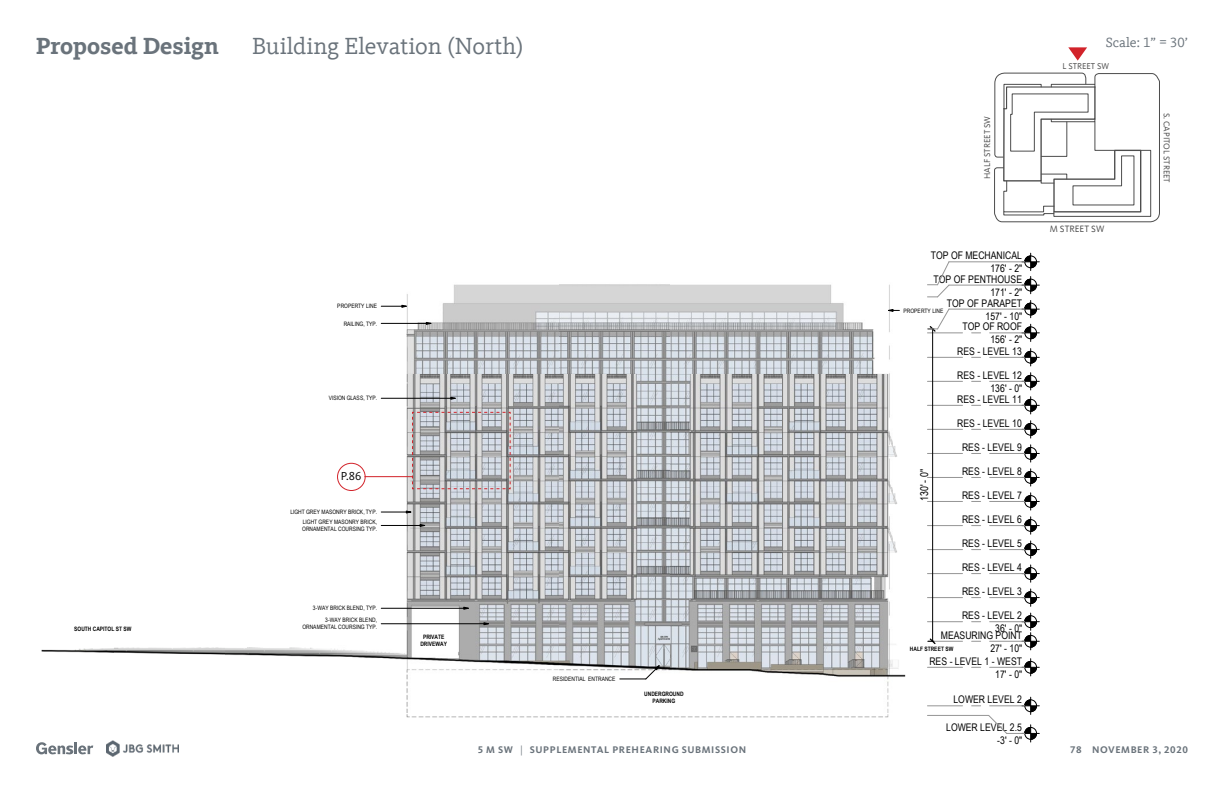
<style>
.page{position:relative;width:1224px;height:792px;background:#fff}
.page>*{position:absolute;margin:0;border:0;box-sizing:border-box;transform-origin:0 0}
.t1{font:24px "Kievit Slab Offc";color:#6a737b}
.t2{font:700 24px "Kievit Slab Offc";color:#6a737b}
.t3{font:14px "Kievit Slab Offc";color:#6a737b}
.t4{font:12px "Kievit OT";color:#000}
.t5{font:10.8px "Arial Narrow";color:#000}
.t6{font:10.5px/13.1px "Arial Narrow";color:#000;text-align:right}
.t7{font:700 10px "Kievit OT";letter-spacing:.06em;color:#6a737b}
.t8{font:9.5px "Kievit TTF";color:#000}
.t9{font:8.7px "Kievit TTF";color:#000}
.t10{font:6px/7px "Arial Narrow";letter-spacing:.005em;color:#000}
.t11{font:700 6px/7px "Arial Narrow";letter-spacing:.005em;color:#000;text-align:center}
.s1{font-weight:400}
</style>
<div class="page">
<img style="left:107px;top:740px;width:72px;height:16px">
<img style="left:41px;top:284px;width:852px;height:434px">
<img style="left:893px;top:252px;width:147px;height:491px">
<svg style="left:1022px;top:324px;width:17px;height:18px"></svg>
<hr style="left:990px;top:333px;width:35px;height:1px;background:#959595">
<hr style="left:927px;top:333px;width:36px;height:1px;background:#959595">
<hr style="left:927px;top:622px;width:36px;height:1px;background:#959595">
<hr style="left:990px;top:622px;width:35px;height:1px;background:#959595">
<svg style="left:1022px;top:589px;width:17px;height:17px"></svg>
<hr style="left:990px;top:597px;width:35px;height:1px;background:#959595">
<hr style="left:927px;top:597px;width:36px;height:1px;background:#959595">
<svg style="left:1022px;top:565px;width:17px;height:17px"></svg>
<hr style="left:990px;top:573px;width:35px;height:1px;background:#959595">
<hr style="left:927px;top:573px;width:36px;height:1px;background:#959595">
<svg style="left:1022px;top:541px;width:17px;height:17px"></svg>
<hr style="left:927px;top:549px;width:36px;height:1px;background:#959595">
<hr style="left:990px;top:549px;width:35px;height:1px;background:#959595">
<svg style="left:1022px;top:517px;width:17px;height:17px"></svg>
<hr style="left:927px;top:525px;width:36px;height:1px;background:#959595">
<hr style="left:990px;top:525px;width:35px;height:1px;background:#959595">
<svg style="left:1022px;top:493px;width:17px;height:17px"></svg>
<hr style="left:927px;top:501px;width:36px;height:1px;background:#959595">
<hr style="left:990px;top:501px;width:35px;height:1px;background:#959595">
<svg style="left:1022px;top:469px;width:17px;height:17px"></svg>
<hr style="left:927px;top:477px;width:36px;height:1px;background:#959595">
<hr style="left:990px;top:477px;width:35px;height:1px;background:#959595">
<svg style="left:1022px;top:445px;width:17px;height:17px"></svg>
<hr style="left:927px;top:453px;width:36px;height:1px;background:#959595">
<hr style="left:990px;top:453px;width:35px;height:1px;background:#959595">
<svg style="left:1022px;top:421px;width:17px;height:17px"></svg>
<hr style="left:927px;top:429px;width:36px;height:1px;background:#959595">
<hr style="left:990px;top:429px;width:35px;height:1px;background:#959595">
<svg style="left:1022px;top:397px;width:17px;height:17px"></svg>
<hr style="left:927px;top:405px;width:36px;height:1px;background:#959595">
<hr style="left:990px;top:405px;width:35px;height:1px;background:#959595">
<svg style="left:1022px;top:373px;width:17px;height:17px"></svg>
<hr style="left:927px;top:381px;width:36px;height:1px;background:#959595">
<hr style="left:990px;top:381px;width:35px;height:1px;background:#959595">
<svg style="left:1022px;top:349px;width:17px;height:17px"></svg>
<hr style="left:927px;top:357px;width:36px;height:1px;background:#959595">
<hr style="left:990px;top:357px;width:35px;height:1px;background:#959595">
<hr style="left:949px;top:285px;width:76px;height:1px;background:#959595">
<svg style="left:1022px;top:613px;width:17px;height:37px"></svg>
<hr style="left:927px;top:641px;width:36px;height:1px;background:#959595">
<hr style="left:990px;top:641px;width:35px;height:1px;background:#959595">
<svg style="left:1022px;top:659px;width:17px;height:17px"></svg>
<hr style="left:927px;top:667px;width:36px;height:1px;background:#959595">
<hr style="left:990px;top:667px;width:35px;height:1px;background:#959595">
<hr style="left:927px;top:715px;width:62px;height:1px;background:#959595">
<svg style="left:988px;top:697px;width:51px;height:45px"></svg>
<hr style="left:990px;top:706px;width:35px;height:1px;background:#959595">
<hr style="left:927px;top:706px;width:36px;height:1px;background:#959595">
<hr style="left:932px;top:329px;width:1px;height:312px;background:#000">
<svg style="left:928px;top:637px;width:9px;height:8px"></svg>
<svg style="left:1022px;top:253px;width:17px;height:41px"></svg>
<hr style="left:949px;top:262px;width:76px;height:1px;background:#959595">
<svg style="left:927px;top:262px;width:22px;height:36px"></svg>
<svg style="left:1022px;top:300px;width:17px;height:18px"></svg>
<hr style="left:949px;top:309px;width:76px;height:1px;background:#959595">
<svg style="left:927px;top:309px;width:22px;height:24px"></svg>
<div style="left:644px;top:691px;width:41px;height:7px;background:#fff"></div>
<div style="left:652px;top:698px;width:23px;height:7px;background:#fff"></div>
<div style="left:423px;top:633px;width:23px;height:7px;background:#fff"></div>
<div style="left:420px;top:640px;width:27px;height:7px;background:#fff"></div>
<hr style="left:381px;top:323px;width:50px;height:1px;background:#000">
<div style="left:344px;top:320px;width:33px;height:7px;background:#fff"></div>
<hr style="left:381px;top:525px;width:44px;height:1px;background:#000">
<div style="left:303px;top:519px;width:74px;height:6px;background:#fff"></div>
<div style="left:302px;top:525px;width:75px;height:7px;background:#fff"></div>
<hr style="left:381px;top:608px;width:87px;height:1px;background:#000">
<svg style="left:313px;top:605px;width:4px;height:7px"></svg>
<div style="left:317px;top:605px;width:60px;height:7px;background:#fff"></div>
<hr style="left:381px;top:398px;width:74px;height:1px;background:#000">
<div style="left:329px;top:395px;width:48px;height:7px;background:#fff"></div>
<div style="left:74px;top:625px;width:58px;height:7px;background:#fff"></div>
<div style="left:910px;top:646px;width:43px;height:7px;background:#fff"></div>
<svg style="left:620px;top:665px;width:39px;height:15px"></svg>
<div style="left:553px;top:675px;width:63px;height:7px;background:#fff"></div>
<svg style="left:381px;top:305px;width:26px;height:3px"></svg>
<div style="left:337px;top:303px;width:40px;height:7px;background:#fff"></div>
<svg style="left:888px;top:309px;width:11px;height:3px"></svg>
<div style="left:904px;top:307px;width:39px;height:7px;background:#fff"></div>
<hr style="left:381px;top:624px;width:107px;height:1px;background:#000">
<svg style="left:325px;top:617px;width:5px;height:7px"></svg>
<div style="left:330px;top:617px;width:47px;height:7px;background:#fff"></div>
<div style="left:302px;top:624px;width:75px;height:7px;background:#fff"></div>
<hr style="left:381px;top:512px;width:30px;height:1px;background:#000">
<div style="left:291px;top:509px;width:86px;height:7px;background:#fff"></div>
<svg style="left:36px;top:742px;width:57px;height:12px"></svg>
<svg style="left:412px;top:411px;width:99px;height:79px;background:#b7b6bb"></svg>
<hr style="left:364px;top:476px;width:48px;height:1px;background:#d2232a">
<div style="left:337px;top:463px;width:28px;height:28px;border:1px solid #d2232a;border-radius:50%"></div>
<svg style="left:994px;top:73px;width:166px;height:149px"></svg>
<svg style="left:1068px;top:47px;width:19px;height:14px"></svg>
<h1 class="t2" style="left:36px;top:32px;width:184px">Proposed Design</h1>
<h1 class="t1" style="left:252px;top:32px;width:273px">Building Elevation (North)</h1>
<h2 class="t3" style="left:1106px;top:34px;width:84px">Scale: 1” = 30’</h2>
<p class="t9" style="left:1062px;top:62px;width:48px">L STREET SW</p>
<p class="t9" style="left:982px;top:179px;width:64px;rotate:-90deg">HALF STREET SW</p>
<p class="t9" style="left:1172px;top:113px;width:71px;rotate:90deg">S. CAPITOL STREET</p>
<p class="t8" style="left:1050px;top:224px;width:56px">M STREET SW</p>
<p class="t10" style="left:337px;top:303px;width:41px">PROPERTY LINE</p>
<p class="t10" style="left:344px;top:320px;width:35px">RAILING, TYP.</p>
<p class="t6" style="left:931px;top:249px;width:93px">TOP OF MECHANICAL<br>176' - 2"</p>
<p class="t6" style="left:947px;top:296px;width:77px">TOP OF PARAPET<br>157' - 10"</p>
<p class="t6" style="left:933px;top:272px;width:90px">TOP OF PENTHOUSE<br>171' - 2"</p>
<p class="t10" style="left:904px;top:307px;width:41px">PROPERTY LINE</p>
<p class="t6" style="left:962px;top:320px;width:61px">TOP OF ROOF<br>156' - 2"</p>
<p class="t6" style="left:957px;top:344px;width:66px">RES - LEVEL 13</p>
<p class="t6" style="left:957px;top:368px;width:67px">RES - LEVEL 12<br>136' - 0"</p>
<p class="t10" style="left:329px;top:395px;width:50px">VISION GLASS, TYP.</p>
<p class="t6" style="left:957px;top:392px;width:66px">RES - LEVEL 11</p>
<p class="t6" style="left:957px;top:416px;width:66px">RES - LEVEL 10</p>
<p class="t6" style="left:962px;top:440px;width:61px">RES - LEVEL 9</p>
<p class="t4" style="left:341px;top:469px;width:22px">P.86</p>
<p class="t5" style="left:917px;top:501px;width:33px;rotate:-90deg">130' - 0"</p>
<p class="t6" style="left:962px;top:464px;width:61px">RES - LEVEL 8</p>
<p class="t6" style="left:962px;top:488px;width:61px">RES - LEVEL 7</p>
<p class="t10" style="left:291px;top:508px;width:88px">LIGHT GREY MASONRY BRICK, TYP.</p>
<p class="t10" style="left:302px;top:518px;width:76px">LIGHT GREY MASONRY BRICK,<br>ORNAMENTAL COURSING TYP.</p>
<p class="t6" style="left:962px;top:512px;width:61px">RES - LEVEL 6</p>
<p class="t6" style="left:962px;top:536px;width:61px">RES - LEVEL 5</p>
<p class="t6" style="left:962px;top:560px;width:61px">RES - LEVEL 4</p>
<p class="t6" style="left:962px;top:585px;width:61px">RES - LEVEL 3</p>
<p class="t11" style="left:74px;top:625px;width:59px">SOUTH CAPITOL ST SW</p>
<p class="t10" style="left:313px;top:604px;width:66px">3-WAY BRICK BLEND, TYP.</p>
<p class="t10" style="left:302px;top:617px;width:76px;text-align:right">3-WAY BRICK BLEND,<br>ORNAMENTAL COURSING TYP.</p>
<p class="t11" style="left:420px;top:633px;width:28px">PRIVATE<br>DRIVEWAY</p>
<p class="t10" style="left:553px;top:675px;width:64px">RESIDENTIAL ENTRANCE</p>
<p class="t6" style="left:962px;top:609px;width:62px">RES - LEVEL 2<br>36' - 0"</p>
<p class="t6" style="left:929px;top:628px;width:94px">MEASURING POINT<br>27' - 10"<br>RES - LEVEL 1 - WEST<br>17' - 0"</p>
<p class="t11" style="left:910px;top:645px;width:45px">HALF STREET SW</p>
<p class="t11" style="left:644px;top:690px;width:41px">UNDERGROUND<br>PARKING</p>
<p class="t6" style="left:953px;top:693px;width:70px">LOWER LEVEL 2</p>
<p class="t6" style="left:946px;top:720px;width:78px">LOWER LEVEL 2.5 -3' - 0"</p>
<p class="t7" style="left:478px;top:744px;width:270px">5 M SW <span class="s1">|</span> SUPPLEMENTAL PREHEARING SUBMISSION</p>
<p class="t7" style="left:1070px;top:744px;width:119px">78 NOVEMBER 3, 2020</p>
</div>
